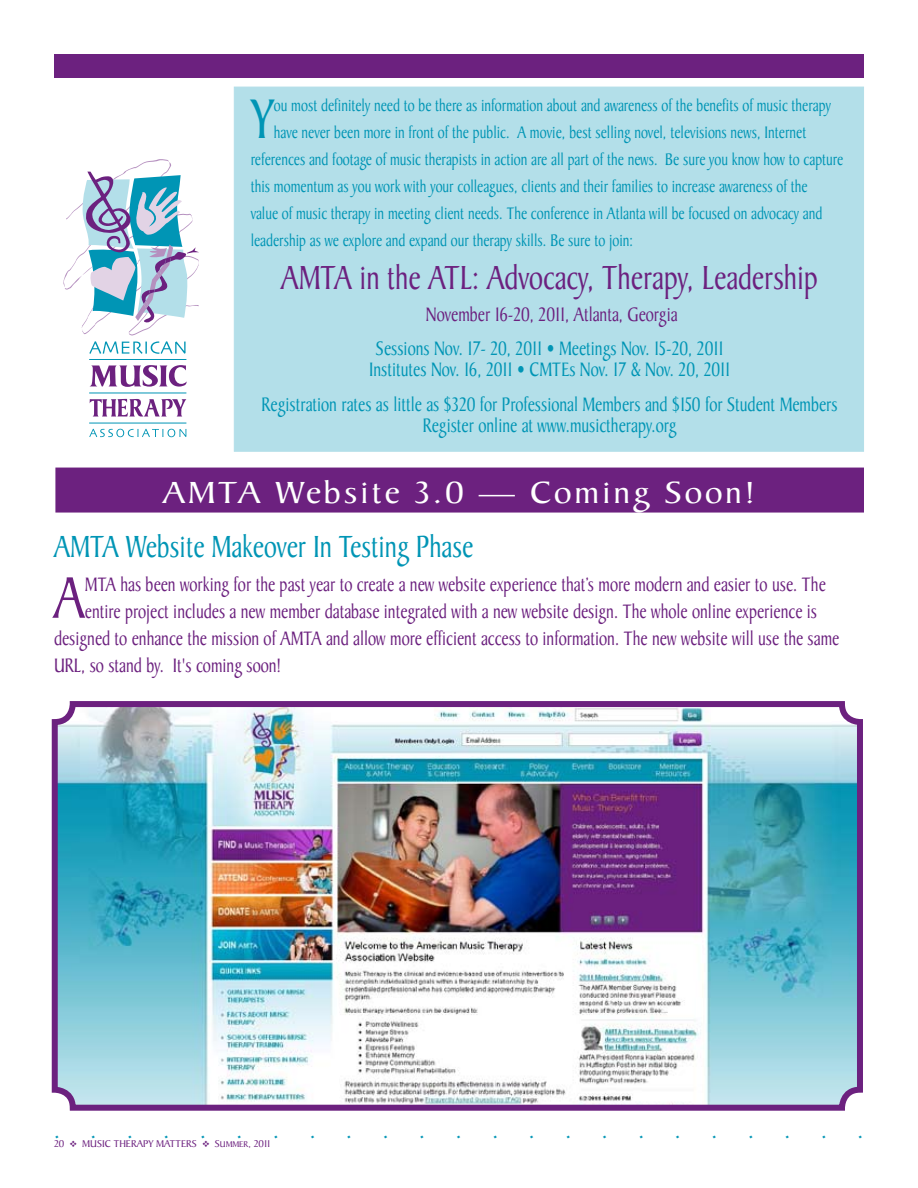
<style>
.page{position:relative;width:918px;height:1188px;background:#fff}
.page>*{position:absolute;margin:0;border:0;box-sizing:border-box;transform-origin:0 0}
.t1{font:63.3px "Baker Signet";color:#6c217f;scale:.8 1}
.t2{font:60.3px "Baker Signet";color:#0095b5;scale:.8 1}
.t3{font:36px "Baker Signet";color:#6c217f;scale:.8 1}
.t4{font:33px "Baker Signet";color:#0095b5;scale:.8 1}
.t5{font:33px "Baker Signet";letter-spacing:.075em;color:#fff;scale:1.1 1}
.t6{font:24px "Baker Signet";color:#0095b5}
.t7{font:21px "Baker Signet";color:#6c217f;scale:.8 1}
.t8{font:21px/21px "Baker Signet";color:#0095b5;text-align:center;scale:.8 1}
.t9{font:18px "Baker Signet";color:#0095b5;scale:.8 1}
.t10{font:10.5px "Baker Signet SC850";color:#6c217f}
.s1{font-family:"Monotype Sorts SC850";font-size:9px}
.s2{font-size:8.85px}
</style>
<div class="page">
<div style="left:54px;top:54px;width:810px;height:24px;background:#6c217f"></div>
<div style="left:234px;top:87px;width:630px;height:365px;background:#b3dfe9;border:1px solid #b3dfe9"></div>
<div style="left:55px;top:468px;width:809px;height:45px;background:#6c217f"></div>
<svg style="left:63px;top:159px;width:136px;height:195px"></svg>
<svg style="left:90px;top:365px;width:97px;height:22px"></svg>
<svg style="left:90px;top:399px;width:96px;height:18px"></svg>
<svg style="left:89px;top:429px;width:97px;height:8px"></svg>
<hr style="left:89px;top:359px;width:97px;height:1px;background:#0095b5">
<hr style="left:89px;top:393px;width:97px;height:1px;background:#0095b5">
<hr style="left:89px;top:423px;width:97px;height:1px;background:#0095b5">
<img style="left:59px;top:708px;width:797px;height:396px">
<div style="left:52px;top:701px;width:811px;height:410px;border:6px solid #6c217f;border-radius:18px"></div>
<h2 class="t2" style="left:251px;top:86px;width:31px">Y</h2>
<p class="t9" style="left:274px;top:95px;width:700px">ou most definitely need to be there as information about and awareness of the benefits of music therapy</p>
<p class="t9" style="left:274px;top:122px;width:667px">have never been more in front of the public. A movie, best selling novel, televisions news, Internet</p>
<p class="t9" style="left:251px;top:149px;width:742px">references and footage of music therapists in action are all part of the news. Be sure you know how to capture</p>
<p class="t9" style="left:251px;top:176px;width:698px">this momentum as you work with your colleagues, clients and their families to increase awareness of the</p>
<p class="t9" style="left:251px;top:203px;width:716px">value of music therapy in meeting client needs. The conference in Atlanta will be focused on advocacy and</p>
<p class="t9" style="left:251px;top:230px;width:480px">leadership as we explore and expand our therapy skills. Be sure to join:</p>
<h3 class="t3" style="left:281px;top:258px;width:673px">AMTA in the ATL: Advocacy, Therapy, Leadership</h3>
<p class="t7" style="left:426px;top:303px;width:316px">November 16-20, 2011, Atlanta, Georgia</p>
<p class="t8" style="left:369px;top:339px;width:453px">Sessions Nov. 17- 20, 2011 • Meetings Nov. 15-20, 2011<br>Institutes Nov. 16, 2011 • CMTEs Nov. 17 &amp; Nov. 20, 2011</p>
<p class="t8" style="left:262px;top:394px;width:722px">Registration rates as little as $320 for Professional Members and $150 for Student Members<br>Register online at www.musictherapy.org</p>
<h3 class="t5" style="left:163px;top:475px;width:540px">AMTA Website 3.0 — Coming Soon!</h3>
<h3 class="t4" style="left:54px;top:529px;width:526px">AMTA Website Makeover In Testing Phase</h3>
<h1 class="t1" style="left:54px;top:563px;width:40px">A</h1>
<p class="t7" style="left:85px;top:573px;width:928px">MTA has been working for the past year to create a new website experience that’s more modern and easier to use. The</p>
<p class="t7" style="left:85px;top:600px;width:917px">entire project includes a new member database integrated with a new website design. The whole online experience is</p>
<p class="t7" style="left:54px;top:627px;width:983px">designed to enhance the mission of AMTA and allow more efficient access to information. The new website will use the same</p>
<p class="t7" style="left:54px;top:654px;width:286px">URL, so stand by. It's coming soon!</p>
<h3 class="t6" style="left:54px;top:1117px;width:8px">.</h3>
<h3 class="t6" style="left:91px;top:1117px;width:8px">.</h3>
<h3 class="t6" style="left:127px;top:1117px;width:8px">.</h3>
<h3 class="t6" style="left:164px;top:1117px;width:8px">.</h3>
<h3 class="t6" style="left:200px;top:1117px;width:8px">.</h3>
<h3 class="t6" style="left:237px;top:1117px;width:8px">.</h3>
<h3 class="t6" style="left:273px;top:1117px;width:8px">.</h3>
<h3 class="t6" style="left:310px;top:1117px;width:8px">.</h3>
<h3 class="t6" style="left:346px;top:1117px;width:8px">.</h3>
<h3 class="t6" style="left:383px;top:1117px;width:8px">.</h3>
<h3 class="t6" style="left:419px;top:1117px;width:8px">.</h3>
<h3 class="t6" style="left:456px;top:1117px;width:8px">.</h3>
<h3 class="t6" style="left:492px;top:1117px;width:8px">.</h3>
<h3 class="t6" style="left:529px;top:1117px;width:8px">.</h3>
<h3 class="t6" style="left:565px;top:1117px;width:8px">.</h3>
<h3 class="t6" style="left:602px;top:1117px;width:8px">.</h3>
<h3 class="t6" style="left:638px;top:1117px;width:8px">.</h3>
<h3 class="t6" style="left:675px;top:1117px;width:8px">.</h3>
<h3 class="t6" style="left:712px;top:1117px;width:8px">.</h3>
<h3 class="t6" style="left:748px;top:1117px;width:8px">.</h3>
<h3 class="t6" style="left:785px;top:1117px;width:8px">.</h3>
<h3 class="t6" style="left:821px;top:1117px;width:8px">.</h3>
<h3 class="t6" style="left:858px;top:1117px;width:8px">.</h3>
<p class="t10" style="left:54px;top:1138px;width:73px">20 <span class="s1">v</span> MUSIC THERA</p>
<p class="t10" style="left:143px;top:1138px;width:129px">PY MATTERS <span class="s1">v</span> S<span class="s2">UMMER</span>, 2011</p>
</div>
